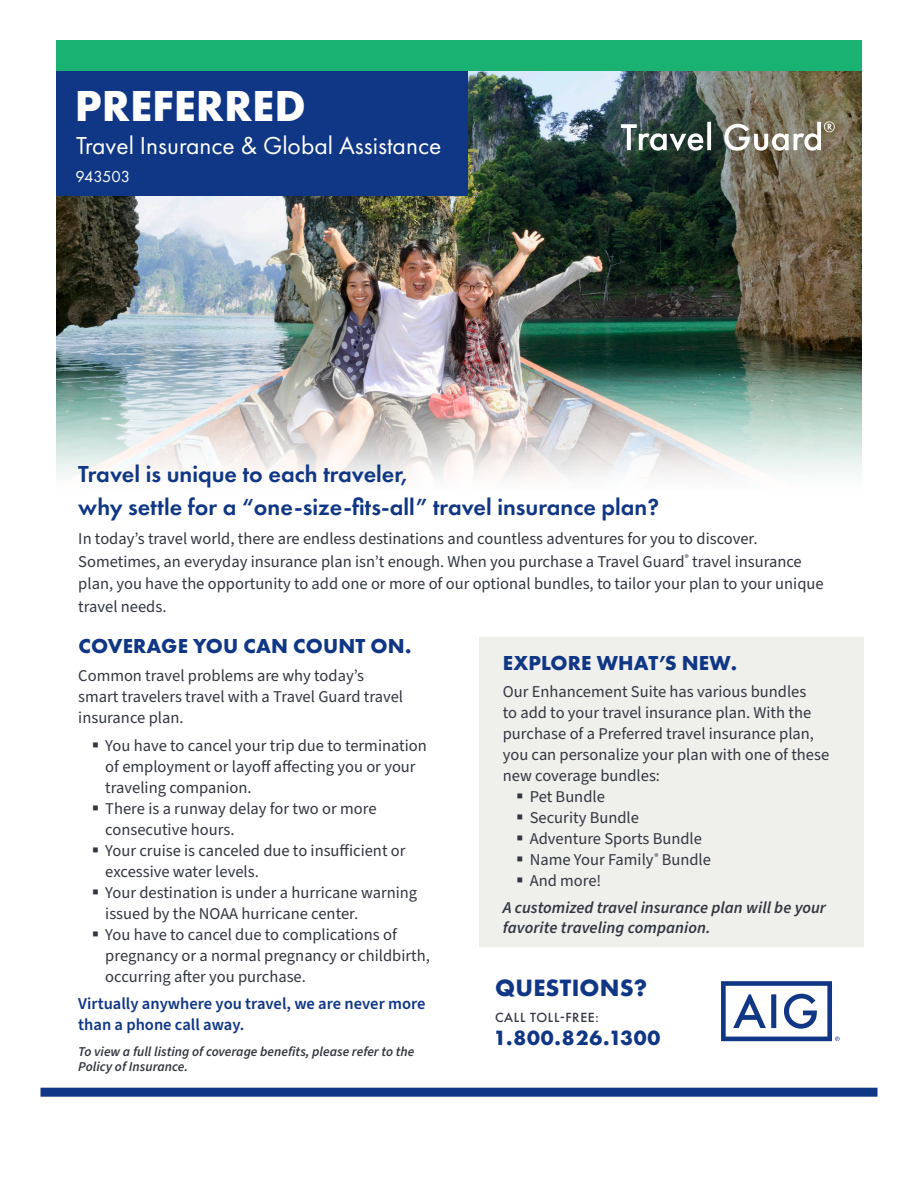
<style>
.page{position:relative;width:918px;height:1188px;background:#fff}
.page>*{position:absolute;margin:0;border:0;box-sizing:border-box;transform-origin:0 0}
.t1{font:700 45px "Futura PT";color:#fff}
.t2{font:25.5px "Futura PT";color:#fff}
.t3{font:700 24.6px "Futura PT";letter-spacing:.01em;color:#103785}
.t4{font:600 24px "Futura PT";color:#103785}
.t5{font:700 21.45px "Futura PT";letter-spacing:.04em;color:#103785}
.t6{font:700 21px "Futura PT";letter-spacing:.01em;color:#103785}
.t7{font:16.5px/21px "Source Sans Pro";color:#323640}
.t8{font:italic 600 16.5px/19.8px "Source Sans Pro";color:#323640}
.t9{font:600 16.5px/21px "Source Sans Pro";color:#103785}
.t10{font:16.5px "Futura PT";color:#fff}
.t11{font:500 13.8px "Futura PT";letter-spacing:.05em;color:#323640}
.t12{font:italic 600 13.5px/15px "Source Sans Pro";color:#323640}
</style>
<div class="page">
<div style="left:479px;top:637px;width:384px;height:310px;background:#efefec"></div>
<img style="left:56px;top:71px;width:806px;height:291px">
<div style="left:56px;top:71px;width:412px;height:125px;background:#103785"></div>
<div style="left:56px;top:40px;width:806px;height:31px;background:#19b273"></div>
<div style="left:40px;top:1088px;width:838px;height:9px;background:#103785"></div>
<svg style="left:721px;top:981px;width:119px;height:60px"></svg>
<svg style="left:621px;top:122px;width:90px;height:29px"></svg>
<svg style="left:724px;top:121px;width:111px;height:30px"></svg>
<img style="left:56px;top:362px;width:806px;height:116px">
<p class="t1" style="left:75px;top:77px;width:232px">PREFERRED</p>
<p class="t2" style="left:76px;top:130px;width:367px">Travel Insurance &amp; Global Assistance</p>
<p class="t10" style="left:76px;top:167px;width:56px">943503</p>
<p class="t4" style="left:78px;top:459px;width:331px">Travel is unique to each traveler,</p>
<p class="t4" style="left:78px;top:492px;width:582px">why settle for a “one-size-fits-all” travel insurance plan?</p>
<p class="t7" style="left:78px;top:528px;width:747px;line-height:22.5px">In today’s travel world, there are endless destinations and countless adventures for you to discover.<br>Sometimes, an everyday insurance plan isn’t enough. When you purchase a Travel Guard<sup>®</sup> travel insurance plan, you have the opportunity to add one or more of our optional bundles, to tailor your plan to your unique travel needs.</p>
<p class="t6" style="left:78px;top:633px;width:334px">COVERAGE YOU CAN COUNT ON.</p>
<p class="t7" style="left:78px;top:665px;width:326px">Common travel problems are why today’s smart travelers travel with a Travel Guard travel insurance plan.</p>
<p class="t7" style="left:105px;top:735px;width:323px">You have to cancel your trip due to termination of employment or layoff affecting you or your traveling companion.</p>
<p class="t7" style="left:105px;top:798px;width:273px">There is a runway delay for two or more consecutive hours.</p>
<p class="t7" style="left:105px;top:840px;width:302px">Your cruise is canceled due to insufficient or excessive water levels.</p>
<p class="t7" style="left:105px;top:882px;width:313px">Your destination is under a hurricane warning issued by the NOAA hurricane center.</p>
<p class="t7" style="left:105px;top:924px;width:326px">You have to cancel due to complications of pregnancy or a normal pregnancy or childbirth, occurring after you purchase.</p>
<p class="t9" style="left:78px;top:994px;width:349px">Virtually anywhere you travel, we are never more than a phone call away.</p>
<p class="t12" style="left:78px;top:1044px;width:338px">To view a full listing of coverage benefits, please refer to the<br>Policy of Insurance.</p>
<p class="t6" style="left:503px;top:649px;width:236px">EXPLORE WHAT’S NEW.</p>
<p class="t7" style="left:503px;top:682px;width:328px">Our Enhancement Suite has various bundles<br>to add to your travel insurance plan. With the purchase of a Preferred travel insurance plan, you can personalize your plan with one of these new coverage bundles:</p>
<p class="t7" style="left:530px;top:787px;width:77px">Pet Bundle</p>
<p class="t7" style="left:530px;top:808px;width:111px">Security Bundle</p>
<p class="t7" style="left:530px;top:829px;width:174px">Adventure Sports Bundle</p>
<p class="t7" style="left:530px;top:850px;width:183px">Name Your Family<sup>®</sup> Bundle</p>
<p class="t7" style="left:530px;top:871px;width:73px">And more!</p>
<p class="t8" style="left:503px;top:898px;width:325px">A customized travel insurance plan will be your favorite traveling companion.</p>
<p class="t3" style="left:495px;top:972px;width:154px">QUESTIONS?</p>
<p class="t11" style="left:495px;top:1009px;width:105px">CALL TOLL-FREE:</p>
<p class="t5" style="left:494px;top:1024px;width:168px">1.800.826.1300</p>
</div>
